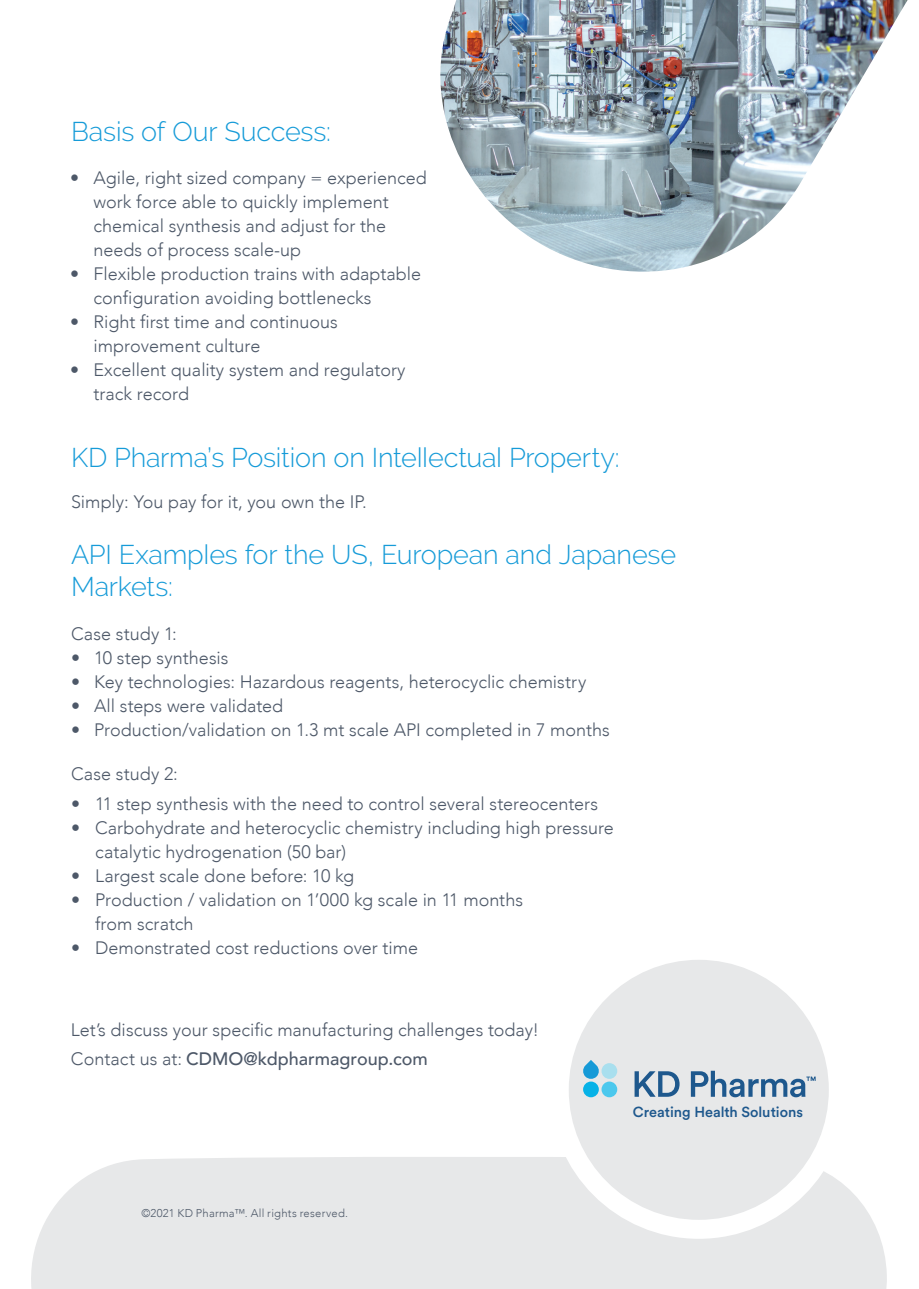
<style>
.page{position:relative;width:919px;height:1289px;background:#fff}
.page>*{position:absolute;margin:0;border:0;box-sizing:border-box;transform-origin:0 0}
.t1{font:300 27px/32.4px "Raleway";letter-spacing:-.01em;color:#169bd8}
.t2{font:300 18px/24px "Avenir";color:#4d5868}
.t3{font:500 18px "Avenir";color:#4d5868}
.t4{font:500 14.4px "Circular Std";color:#1e588d}
.t5{font:300 11.25px "Avenir";letter-spacing:.02em;color:#4d5868}
.s1{font-weight:300}
</style>
<div class="page">
<div style="left:31px;top:1157px;width:856px;height:131px;background:#e7e8e9"></div>
<div style="left:549px;top:940px;width:298px;height:298px;background:#fff;border-radius:50%"></div>
<div style="left:568px;top:959px;width:260px;height:260px;background:#e7e8e9;border-radius:50%"></div>
<img style="left:440px;top:0;width:467px;height:272px">
<div style="left:601px;top:1081px;width:16px;height:16px;background:#4cc8ed;border-radius:50%"></div>
<div style="left:583px;top:1081px;width:15px;height:16px;background:#07b2e7;border-radius:50%"></div>
<svg style="left:583px;top:1060px;width:16px;height:19px"></svg>
<div style="left:601px;top:1063px;width:16px;height:15px;background:#a9dfee;border-radius:50%"></div>
<svg style="left:634px;top:1071px;width:45px;height:25px"></svg>
<svg style="left:690px;top:1070px;width:125px;height:27px"></svg>
<h1 class="t1" style="left:71px;top:115px;width:261px">Basis of Our Success:</h1>
<p class="t2" style="left:70px;top:166px;width:10px">•</p>
<p class="t2" style="left:70px;top:262px;width:10px">•</p>
<p class="t2" style="left:70px;top:310px;width:10px">•</p>
<p class="t2" style="left:70px;top:358px;width:10px">•</p>
<p class="t2" style="left:94px;top:166px;width:335px">Agile, right sized company = experienced work force able to quickly implement chemical synthesis and adjust for the needs of process scale-up<br>Flexible production trains with adaptable configuration avoiding bottlenecks<br>Right first time and continuous improvement culture<br>Excellent quality system and regulatory track record</p>
<h1 class="t1" style="left:71px;top:441px;width:550px">KD Pharma’s Position on Intellectual Property:</h1>
<p class="t2" style="left:71px;top:489px;width:297px">Simply: You pay for it, you own the IP.</p>
<h1 class="t1" style="left:71px;top:538px;width:606px">API Examples for the US, European and Japanese<br>Markets:</h1>
<p class="t2" style="left:71px;top:622px;width:107px">Case study 1:</p>
<p class="t2" style="left:71px;top:646px;width:159px">• 10 step synthesis</p>
<p class="t2" style="left:71px;top:670px;width:516px">• Key technologies: Hazardous reagents, heterocyclic chemistry</p>
<p class="t2" style="left:71px;top:694px;width:214px">• All steps were validated</p>
<p class="t2" style="left:71px;top:718px;width:540px">• Production/validation on 1.3 mt scale API completed in 7 months</p>
<p class="t2" style="left:71px;top:761px;width:108px">Case study 2:</p>
<p class="t2" style="left:71px;top:791px;width:10px">• •</p>
<p class="t2" style="left:71px;top:863px;width:10px">• •</p>
<p class="t2" style="left:71px;top:935px;width:10px">•</p>
<p class="t2" style="left:95px;top:791px;width:520px">11 step synthesis with the need to control several stereocenters Carbohydrate and heterocyclic chemistry including high pressure catalytic hydrogenation (50 bar)<br>Largest scale done before: 10 kg<br>Production / validation on 1’000 kg scale in 11 months<br>from scratch<br>Demonstrated cost reductions over time</p>
<p class="t2" style="left:71px;top:1017px;width:469px">Let’s discuss your specific manufacturing challenges today!</p>
<p class="t3" style="left:71px;top:1042px;width:358px"><span class="s1">Contact us at:</span> CDMO@kdpharmagroup.com</p>
<p class="t5" style="left:141px;top:1206px;width:208px">©2021 KD Pharma™. All rights reserved.</p>
<p class="t4" style="left:633px;top:1103px;width:172px">Creating Health Solutions</p>
</div>
